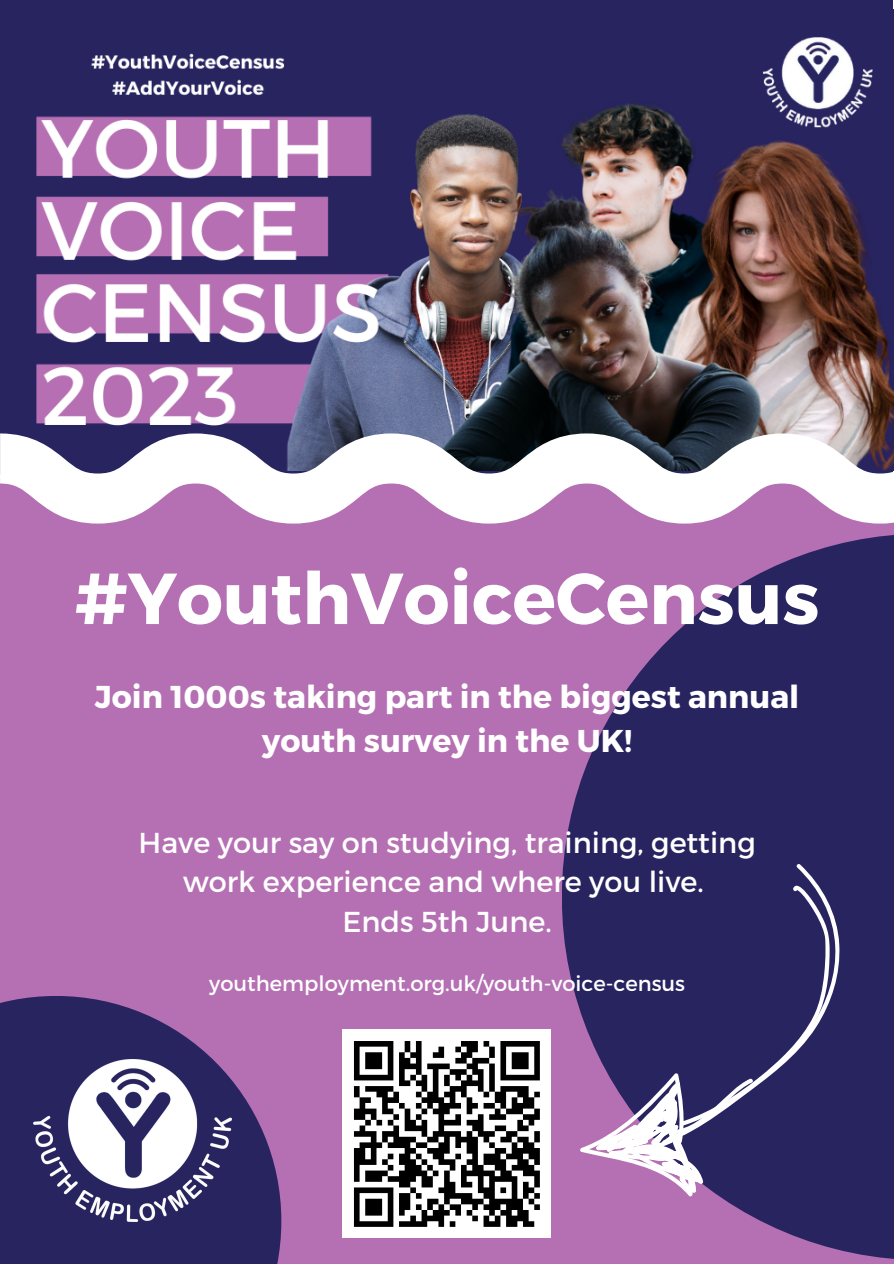
<style>
.page{position:relative;width:894px;height:1264px;background:#fff}
.page>*{position:absolute;margin:0;border:0;box-sizing:border-box;transform-origin:0 0}
.t1{font:700 72px "Montserrat";color:#fff}
.t2{font:700 31.5px/44px "Montserrat";color:#fff;text-align:center}
.t3{font:28.8px/39.5px "Montserrat";color:#fff;text-align:center}
.t4{font:21px "Montserrat";color:#fff}
</style>
<div class="page">
<div style="left:0;top:0;width:892px;height:474px;background:#282460"></div>
<img style="left:36px;top:10px;width:857px;height:423px">
<div style="left:0;top:478px;width:893px;height:785px;background:#b570b3"></div>
<div style="left:342px;top:1029px;width:209px;height:209px;background:#fff"></div>
<svg style="left:353px;top:1041px;width:187px;height:186px"></svg>
<svg style="left:562px;top:535px;width:331px;height:724px;fill:#282460"></svg>
<svg style="left:0;top:996px;width:281px;height:267px;fill:#282460"></svg>
<svg style="left:0;top:433px;width:893px;height:90px;fill:#fff"></svg>
<img style="left:33px;top:1059px;width:198px;height:162px">
<svg style="left:667px;top:862px;width:173px;height:280px;background:#38346c"></svg>
<svg style="left:579px;top:880px;width:250px;height:316px;background:#483e76"></svg>
<h1 class="t1" style="left:75px;top:551px;width:746px">#YouthVoiceCensus</h1>
<p class="t2" style="left:95px;top:673px;width:705px">Join 1000s taking part in the biggest annual youth survey in the UK!</p>
<p class="t3" style="left:139px;top:821px;width:618px">Have your say on studying, training, getting work experience and where you live.<br>Ends 5th June.</p>
<p class="t4" style="left:209px;top:970px;width:477px">youthemployment.org.uk/youth-voice-census</p>
</div>
